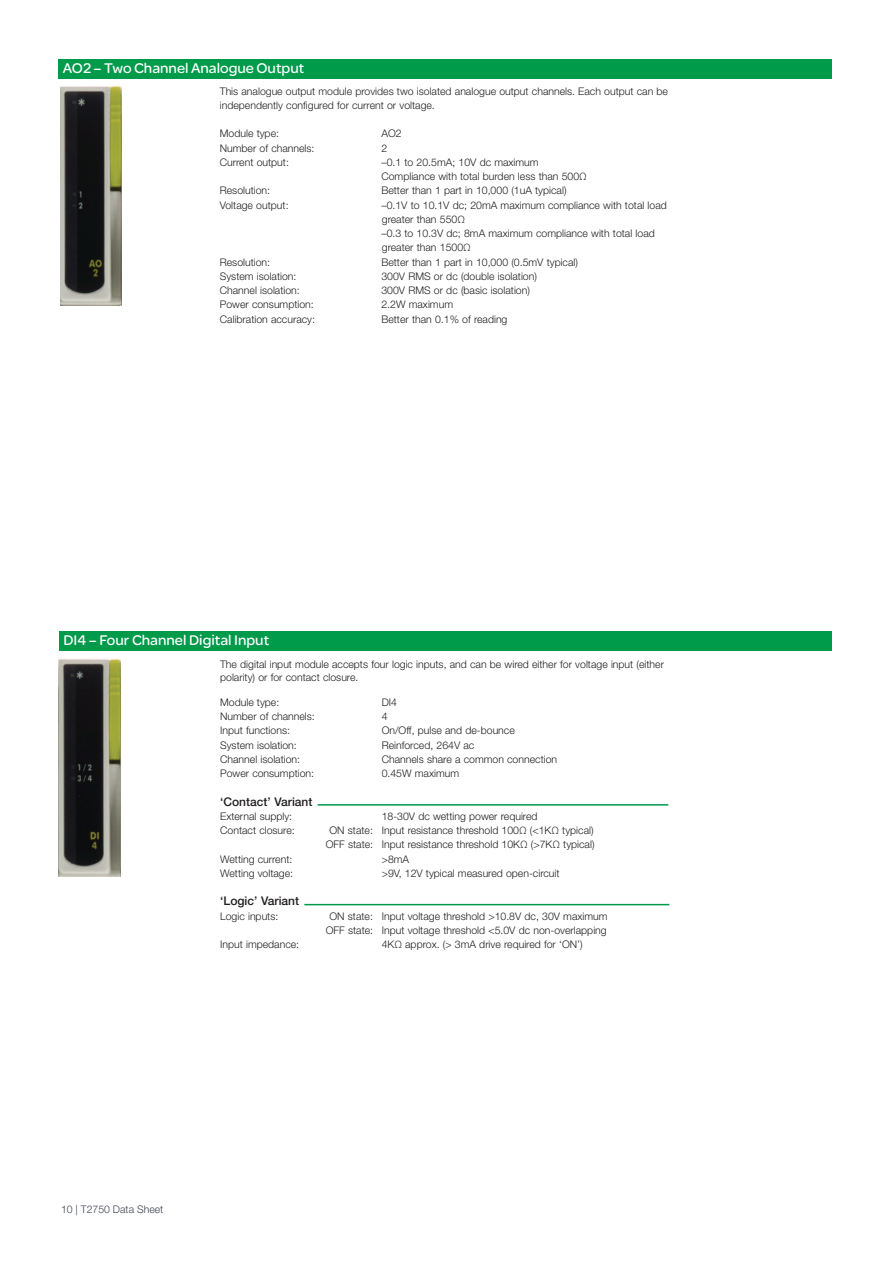
<style>
.page{position:relative;width:893px;height:1263px;background:#fff}
.page>*{position:absolute;margin:0;border:0;box-sizing:border-box;transform-origin:0 0}
.t1{font:15px "SE Optimist";color:#fff}
.t2{font:500 12px "Helvetica Neue LT Std";color:#231f20}
.t3{font:300 10.5px/14.2px "Helvetica Neue LT Std";color:#231f20}
.t4{font:300 10.5px "Helvetica Neue LT Std";color:#3e444f}
</style>
<div class="page">
<img style="left:60px;top:84px;width:62px;height:221px">
<div style="left:59px;top:60px;width:773px;height:19px;background:#009a4b"></div>
<div style="left:59px;top:631px;width:772px;height:20px;background:#009a4b"></div>
<img style="left:59px;top:658px;width:62px;height:218px">
<hr style="left:304px;top:904px;width:365px;height:1px;background:#009a4b">
<hr style="left:318px;top:804px;width:350px;height:2px;background:#009a4b">
<h1 class="t1" style="left:63px;top:59px;width:243px">AO2 – Two Channel Analogue Output</h1>
<p class="t3" style="left:220px;top:85px;width:450px">This analogue output module provides two isolated analogue output channels. Each output can be independently configured for current or voltage.</p>
<p class="t3" style="left:220px;top:127px;width:61px">Module type:</p>
<p class="t3" style="left:381px;top:127px;width:22px">AO2</p>
<p class="t3" style="left:220px;top:142px;width:96px">Number of channels:</p>
<p class="t3" style="left:381px;top:142px;width:7px">2</p>
<p class="t3" style="left:220px;top:156px;width:71px">Current output:</p>
<p class="t3" style="left:381px;top:156px;width:207px">–0.1 to 20.5mA; 10V dc maximum<br>Compliance with total burden less than 500Ω</p>
<p class="t3" style="left:220px;top:184px;width:52px">Resolution:</p>
<p class="t3" style="left:381px;top:184px;width:187px">Better than 1 part in 10,000 (1uA typical)</p>
<p class="t3" style="left:220px;top:199px;width:70px">Voltage output:</p>
<p class="t3" style="left:381px;top:199px;width:287px">–0.1V to 10.1V dc; 20mA maximum compliance with total load greater than 550Ω<br>–0.3 to 10.3V dc; 8mA maximum compliance with total load greater than 1500Ω</p>
<p class="t3" style="left:220px;top:256px;width:52px">Resolution:</p>
<p class="t3" style="left:381px;top:256px;width:198px">Better than 1 part in 10,000 (0.5mV typical)</p>
<p class="t3" style="left:220px;top:270px;width:78px">System isolation:</p>
<p class="t3" style="left:381px;top:270px;width:157px">300V RMS or dc (double isolation)</p>
<p class="t3" style="left:220px;top:284px;width:82px">Channel isolation:</p>
<p class="t3" style="left:381px;top:284px;width:150px">300V RMS or dc (basic isolation)</p>
<p class="t3" style="left:220px;top:298px;width:96px">Power consumption:</p>
<p class="t3" style="left:381px;top:298px;width:73px">2.2W maximum</p>
<p class="t3" style="left:220px;top:313px;width:97px">Calibration accuracy:</p>
<p class="t3" style="left:381px;top:313px;width:128px">Better than 0.1% of reading</p>
<h1 class="t1" style="left:63px;top:631px;width:207px">DI4 – Four Channel Digital Input</h1>
<p class="t3" style="left:220px;top:659px;width:445px;line-height:12.6px">The digital input module accepts four logic inputs, and can be wired either for voltage input (either polarity) or for contact closure.</p>
<p class="t3" style="left:220px;top:696px;width:61px">Module type:</p>
<p class="t3" style="left:382px;top:696px;width:17px">DI4</p>
<p class="t3" style="left:220px;top:710px;width:96px">Number of channels:</p>
<p class="t3" style="left:382px;top:710px;width:7px">4</p>
<p class="t3" style="left:220px;top:724px;width:71px">Input functions:</p>
<p class="t3" style="left:382px;top:724px;width:135px">On/Off, pulse and de-bounce</p>
<p class="t3" style="left:220px;top:739px;width:78px">System isolation:</p>
<p class="t3" style="left:382px;top:739px;width:94px">Reinforced, 264V ac</p>
<p class="t3" style="left:220px;top:753px;width:82px">Channel isolation:</p>
<p class="t3" style="left:382px;top:753px;width:177px">Channels share a common connection</p>
<p class="t3" style="left:220px;top:767px;width:96px">Power consumption:</p>
<p class="t3" style="left:382px;top:767px;width:79px">0.45W maximum</p>
<p class="t2" style="left:220px;top:797px;width:94px">‘Contact’ Variant</p>
<p class="t3" style="left:220px;top:810px;width:74px">External supply:</p>
<p class="t3" style="left:382px;top:810px;width:157px">18-30V dc wetting power required</p>
<p class="t3" style="left:220px;top:824px;width:76px">Contact closure:</p>
<p class="t3" style="left:326px;top:824px;width:270px;text-align:center">ON state: Input resistance threshold 100Ω (&lt;1KΩ typical)<br>OFF state: Input resistance threshold 10KΩ (&gt;7KΩ typical)</p>
<p class="t3" style="left:220px;top:853px;width:74px">Wetting current:</p>
<p class="t3" style="left:382px;top:853px;width:29px">&gt;8mA</p>
<p class="t3" style="left:220px;top:867px;width:75px">Wetting voltage:</p>
<p class="t3" style="left:382px;top:867px;width:179px">&gt;9V, 12V typical measured open-circuit</p>
<p class="t2" style="left:220px;top:897px;width:81px">‘Logic’ Variant</p>
<p class="t3" style="left:220px;top:910px;width:60px">Logic inputs:</p>
<p class="t3" style="left:326px;top:910px;width:283px;text-align:center">ON state: Input voltage threshold &gt;10.8V dc, 30V maximum<br>OFF state: Input voltage threshold &lt;5.0V dc non-overlapping</p>
<p class="t3" style="left:220px;top:938px;width:81px">Input impedance:</p>
<p class="t3" style="left:382px;top:938px;width:202px">4KΩ approx. (&gt; 3mA drive required for ‘ON’)</p>
<p class="t4" style="left:61px;top:1205px;width:104px">10 | T2750 Data Sheet</p>
</div>
